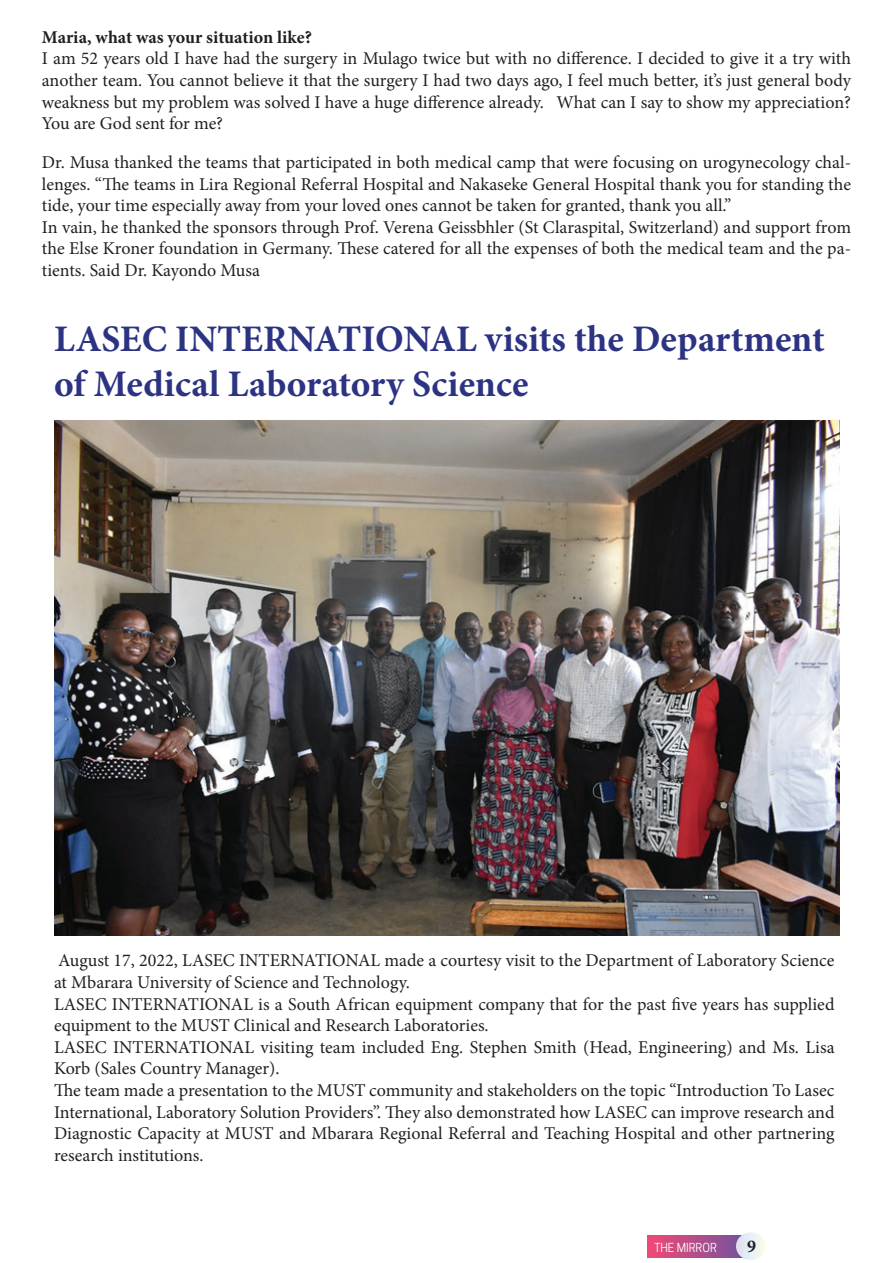
<style>
.page{position:relative;width:893px;height:1263px;background:#fff}
.page>*{position:absolute;margin:0;border:0;box-sizing:border-box;transform-origin:0 0}
.t1{font:700 37.5px/45px "Minion Pro";color:#2c3382}
.t2{font:18px/21.6px "Minion Pro";color:#231f20;text-align:justify}
.t3{font:700 18px "Minion Pro";color:#231f20}
.t4{font:11.7px "Cooper Hewitt";color:#fff}
</style>
<div class="page">
<svg style="left:647px;top:1235px;width:89px;height:22px;background:#b84c87"></svg>
<svg style="left:736px;top:1232px;width:29px;height:28px"></svg>
<img style="left:54px;top:419px;width:785px;height:517px">
<p class="t3" style="left:42px;top:24px;width:271px">Maria, what was your situation like?</p>
<p class="t2" style="left:42px;top:48px;width:811px">I am 52 years old I have had the surgery in Mulago twice but with no difference. I decided to give it a try with another team. You cannot believe it that the surgery I had two days ago, I feel much better, it’s just general body weakness but my problem was solved I have a huge difference already. What can I say to show my appreciation?<br>You are God sent for me?</p>
<p class="t2" style="left:42px;top:151px;width:811px">Dr. Musa thanked the teams that participated in both medical camp that were focusing on urogynecology chal&shy;lenges. “The teams in Lira Regional Referral Hospital and Nakaseke General Hospital thank you for standing the tide, your time especially away from your loved ones cannot be taken for granted, thank you all.”</p>
<p class="t2" style="left:42px;top:216px;width:811px">In vain, he thanked the sponsors through Prof. Verena Geissbhler (St Claraspital, Switzerland) and support from the Else Kroner foundation in Germany. These catered for all the expenses of both the medical team and the pa&shy;tients. Said Dr. Kayondo Musa</p>
<p class="t1" style="left:54px;top:316px;width:772px">LASEC INTERNATIONAL visits the Department of Medical Laboratory Science</p>
<p class="t2" style="left:54px;top:950px;width:782px">August 17, 2022, LASEC INTERNATIONAL made a courtesy visit to the Department of Laboratory Science at Mbarara University of Science and Technology.</p>
<p class="t2" style="left:54px;top:993px;width:782px">LASEC INTERNATIONAL is a South African equipment company that for the past five years has supplied equipment to the MUST Clinical and Research Laboratories.</p>
<p class="t2" style="left:54px;top:1036px;width:782px">LASEC INTERNATIONAL visiting team included Eng. Stephen Smith (Head, Engineering) and Ms. Lisa<br>Korb (Sales Country Manager).</p>
<p class="t2" style="left:54px;top:1079px;width:782px">The team made a presentation to the MUST community and stakeholders on the topic “Introduction To Lasec International, Laboratory Solution Providers”. They also demonstrated how LASEC can improve research and Diagnostic Capacity at MUST and Mbarara Regional Referral and Teaching Hospital and other partnering research institutions.</p>
<p class="t4" style="left:654px;top:1240px;width:64px">THE MIRROR</p>
<p class="t3" style="left:747px;top:1234px;width:10px">9</p>
</div>
